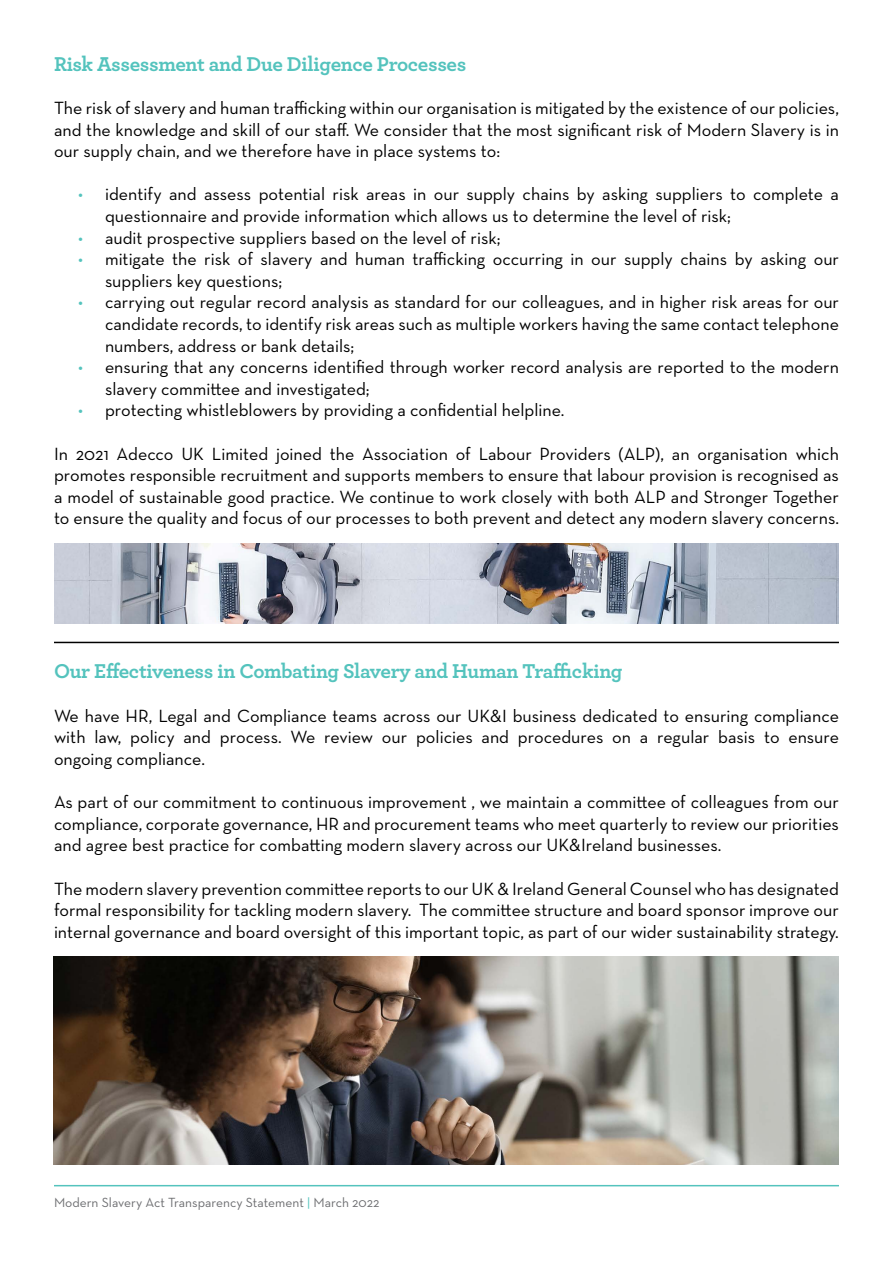
<style>
.page{position:relative;width:893px;height:1263px;background:#fff}
.page>*{position:absolute;margin:0;border:0;box-sizing:border-box;transform-origin:0 0}
.t1{font:700 21px "Archer";letter-spacing:-.015em;color:#54c3bd}
.t2{font:18px/21.6px "Neutraface Text";color:#000;text-align:justify}
.t3{font:13.5px "Neutraface Text";color:#6d6e71}
.s1{color:#54c3bd}
</style>
<div class="page">
<hr style="left:54px;top:1185px;width:785px;height:1px;background:#54c3bd">
<hr style="left:54px;top:642px;width:785px;height:1px;background:#000">
<img style="left:54px;top:543px;width:785px;height:80px">
<img style="left:54px;top:957px;width:785px;height:207px">
<p class="t1" style="left:54px;top:47px;width:414px">Risk Assessment and Due Diligence Processes</p>
<p class="t2" style="left:54px;top:97px;width:786px">The risk of slavery and human trafficking within our organisation is mitigated by the existence of our policies, and the knowledge and skill of our staff. We consider that the most significant risk of Modern Slavery is in our supply chain, and we therefore have in place systems to:</p>
<p class="t2" style="left:105px;top:183px;width:735px;text-indent:-27px"><span class="s1">•</span> identify and assess potential risk areas in our supply chains by asking suppliers to complete a questionnaire and provide information which allows us to determine the level of risk;</p>
<p class="t2" style="left:78px;top:226px;width:424px"><span class="s1">•</span> audit prospective suppliers based on the level of risk;</p>
<p class="t2" style="left:105px;top:248px;width:735px;text-indent:-27px"><span class="s1">•</span> mitigate the risk of slavery and human trafficking occurring in our supply chains by asking our suppliers key questions;</p>
<p class="t2" style="left:105px;top:291px;width:735px;text-indent:-27px"><span class="s1">•</span> carrying out regular record analysis as standard for our colleagues, and in higher risk areas for our candidate records, to identify risk areas such as multiple workers having the same contact telephone numbers, address or bank details;</p>
<p class="t2" style="left:105px;top:356px;width:735px;text-indent:-27px"><span class="s1">•</span> ensuring that any concerns identified through worker record analysis are reported to the modern slavery committee and investigated;</p>
<p class="t2" style="left:78px;top:399px;width:488px"><span class="s1">•</span> protecting whistleblowers by providing a confidential helpline.</p>
<p class="t2" style="left:54px;top:442px;width:786px">In 2021 Adecco UK Limited joined the Association of Labour Providers (ALP), an organisation which promotes responsible recruitment and supports members to ensure that labour provision is recognised as a model of sustainable good practice. We continue to work closely with both ALP and Stronger Together to ensure the quality and focus of our processes to both prevent and detect any modern slavery concerns.</p>
<p class="t1" style="left:54px;top:655px;width:570px">Our Effectiveness in Combating Slavery and Human Trafficking</p>
<p class="t2" style="left:54px;top:704px;width:786px">We have HR, Legal and Compliance teams across our UK&amp;I business dedicated to ensuring compliance with law, policy and process. We review our policies and procedures on a regular basis to ensure ongoing compliance.</p>
<p class="t2" style="left:54px;top:791px;width:786px">As part of our commitment to continuous improvement , we maintain a committee of colleagues from our compliance, corporate governance, HR and procurement teams who meet quarterly to review our priorities and agree best practice for combatting modern slavery across our UK&amp;Ireland businesses.</p>
<p class="t2" style="left:54px;top:877px;width:786px">The modern slavery prevention committee reports to our UK &amp; Ireland General Counsel who has designated formal responsibility for tackling modern slavery. The committee structure and board sponsor improve our internal governance and board oversight of this important topic, as part of our wider sustainability strategy.</p>
<p class="t3" style="left:54px;top:1194px;width:327px">Modern Slavery Act Transparency Statement <span class="s1">|</span> March 2022</p>
</div>
